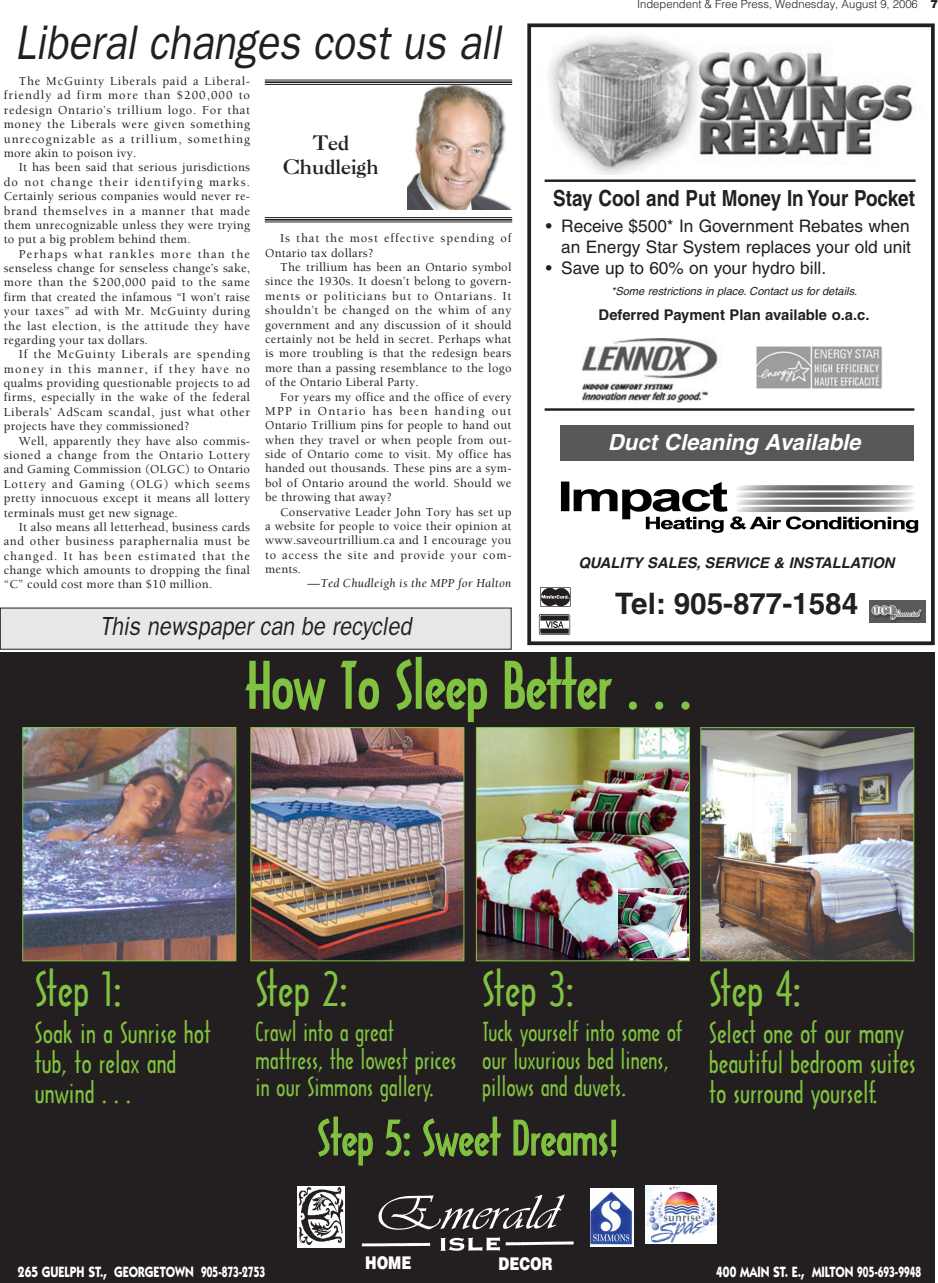
<style>
.page{position:relative;width:938px;height:1283px;background:#fff}
.page>*{position:absolute;margin:0;border:0;box-sizing:border-box;transform-origin:0 0}
.t1{font:60px "Arquitectura";color:#81c340}
.t2{font:italic 48.75px "Franklin Gothic";color:#231f20;scale:.85 1}
.t3{font:45px "Arquitectura";color:#81c340}
.t4{font:700 29.62px "Helvetica";color:#231f20}
.t5{font:27.5px/30px "Arquitectura";color:#81c340}
.t6{font:italic 26.25px "Franklin Gothic";color:#231f20;scale:.85 1}
.t7{font:25px/27.5px "Arquitectura";color:#81c340}
.t8{font:700 22.25px "Helvetica";color:#231f20;scale:.85 1}
.t9{font:italic 700 22.25px "Helvetica";color:#fff}
.t10{font:20px/24px "Caslon Three";color:#231f20;text-align:center}
.t11{font:900 17.5px "Helvetica";color:#fff;scale:.79 1}
.t12{font:17.25px/20.8px "Helvetica";color:#231f20;text-align:right}
.t13{font:700 15px "Itc Kabel";color:#fff;scale:.8 1}
.t14{font:700 14.75px "Helvetica";color:#231f20}
.t15{font:italic 700 14.75px "Helvetica";color:#231f20}
.t16{font:500 12.5px/14.4px "Berkeley";letter-spacing:.02em;color:#231f20;text-align:justify}
.t17{font:500 12.5px/14.4px "Berkeley";letter-spacing:.075em;color:#231f20}
.t18{font:italic 12.5px "Berkeley";letter-spacing:.02em;color:#231f20}
.t19{font:300 11.25px "Helvetica";color:#231f20}
.t20{font:italic 11.12px "Helvetica";color:#231f20}
.s1{font-weight:900}
</style>
<div class="page">
<div style="left:0;top:652px;width:934px;height:630px;background:#231f20"></div>
<img style="left:297px;top:1186px;width:47px;height:61px">
<img style="left:361px;top:1194px;width:213px;height:57px">
<img style="left:24px;top:729px;width:210px;height:230px">
<div style="left:22px;top:727px;width:214px;height:234px;border:1px solid #81c340"></div>
<img style="left:252px;top:729px;width:210px;height:230px">
<div style="left:250px;top:727px;width:214px;height:234px;border:1px solid #81c340"></div>
<img style="left:478px;top:729px;width:209px;height:230px">
<div style="left:476px;top:727px;width:213px;height:234px;border:1px solid #81c340"></div>
<img style="left:702px;top:729px;width:210px;height:230px">
<div style="left:700px;top:727px;width:214px;height:234px;border:1px solid #81c340"></div>
<img style="left:590px;top:1188px;width:43px;height:58px">
<img style="left:645px;top:1185px;width:71px;height:58px">
<img style="left:618px;top:889px;width:68px;height:68px">
<div style="left:527px;top:23px;width:407px;height:622px;border:4px solid #231f20"></div>
<img style="left:549px;top:36px;width:364px;height:139px">
<img style="left:583px;top:339px;width:135px;height:63px">
<img style="left:756px;top:346px;width:126px;height:43px">
<img style="left:560px;top:481px;width:359px;height:52px">
<img style="left:869px;top:600px;width:56px;height:23px">
<svg style="left:539px;top:634px;width:31px;height:1px"></svg>
<img style="left:538px;top:614px;width:33px;height:20px">
<svg style="left:540px;top:606px;width:31px;height:1px"></svg>
<img style="left:540px;top:587px;width:31px;height:19px">
<hr style="left:544px;top:179px;width:371px;height:3px;background:#231f20">
<hr style="left:544px;top:408px;width:370px;height:3px;background:#231f20">
<div style="left:560px;top:424px;width:354px;height:36px;background:#57585a"></div>
<img style="left:407px;top:85px;width:104px;height:125px">
<hr style="left:265px;top:80px;width:247px;height:1px;background:#231f20">
<hr style="left:265px;top:81px;width:247px;height:2px;background:#231f20">
<hr style="left:265px;top:84px;width:247px;height:1px;background:#231f20">
<hr style="left:265px;top:217px;width:247px;height:1px;background:#231f20">
<hr style="left:265px;top:219px;width:247px;height:2px;background:#231f20">
<hr style="left:265px;top:222px;width:247px;height:1px;background:#231f20">
<div style="left:0;top:608px;width:511px;height:41px;background:#e7e8e9"></div>
<h2 class="t2" style="left:15px;top:26px;width:581px">Liberal changes cost us all</h2>
<p class="t16" style="left:4px;top:75px;width:248px;text-indent:15px">The McGuinty Liberals paid a Liberal&shy;friendly ad firm more than $200,000 to redesign Ontario’s trillium logo. For that money the Liberals were given something unrecognizable as a trillium, something more akin to poison ivy.</p>
<p class="t16" style="left:4px;top:161px;width:248px;text-indent:15px">It has been said that serious jurisdictions do not change their identifying marks.<br>Certainly serious companies would never re&shy;brand themselves in a manner that made them unrecognizable unless they were trying to put a big problem behind them.</p>
<p class="t16" style="left:4px;top:248px;width:248px;text-indent:15px">Perhaps what rankles more than the senseless change for senseless change’s sake, more than the $200,000 paid to the same firm that created the infamous “I won’t raise your taxes” ad with Mr. McGuinty during the last election, is the attitude they have regarding your tax dollars.</p>
<p class="t16" style="left:4px;top:348px;width:248px;text-indent:15px">If the McGuinty Liberals are spending money in this manner, if they have no qualms providing questionable projects to ad firms, especially in the wake of the federal Liberals’ AdScam scandal, just what other projects have they commissioned?</p>
<p class="t16" style="left:4px;top:434px;width:248px;text-indent:15px">Well, apparently they have also commis&shy;sioned a change from the Ontario Lottery and Gaming Commission (OLGC) to Ontario Lottery and Gaming (OLG) which seems pretty innocuous except it means all lottery terminals must get new signage.</p>
<p class="t16" style="left:4px;top:521px;width:248px;text-indent:15px">It also means all letterhead, business cards and other business paraphernalia must be changed. It has been estimated that the change which amounts to dropping the final “C” could cost more than $10 million.</p>
<h3 class="t10" style="left:283px;top:133px;width:97px">Ted<br>Chudleigh</h3>
<p class="t17" style="left:265px;top:232px;width:248px;text-indent:15px">Is that the most effective spending of<br>Ontario tax dollars?</p>
<p class="t16" style="left:265px;top:261px;width:248px;text-indent:15px">The trillium has been an Ontario symbol since the 1930s. It doesn’t belong to govern&shy;ments or politicians but to Ontarians. It shouldn’t be changed on the whim of any government and any discussion of it should certainly not be held in secret. Perhaps what is more troubling is that the redesign bears more than a passing resemblance to the logo of the Ontario Liberal Party.</p>
<p class="t16" style="left:265px;top:390px;width:248px;text-indent:15px">For years my office and the office of every MPP in Ontario has been handing out Ontario Trillium pins for people to hand out when they travel or when people from out&shy;side of Ontario come to visit. My office has handed out thousands. These pins are a sym&shy;bol of Ontario around the world. Should we be throwing that away?</p>
<p class="t16" style="left:265px;top:505px;width:248px;text-indent:15px">Conservative Leader John Tory has set up a website for people to voice their opinion at www.saveourtrillium.ca and I encourage you to access the site and provide your com&shy;ments.</p>
<p class="t18" style="left:307px;top:578px;width:205px">—Ted Chudleigh is the MPP for Halton</p>
<h3 class="t6" style="left:100px;top:617px;width:372px">This newspaper can be recycled</h3>
<p class="t19" style="left:637px;top:0;width:302px">Independent &amp; Free Press, Wednesday, August 9, 2006 <span class="s1">7</span></p>
<h3 class="t8" style="left:553px;top:190px;width:427px">Stay Cool and Put Money In Your Pocket</h3>
<h3 class="t12" style="left:546px;top:217px;width:366px">• Receive $500* In Government Rebates when an Energy Star System replaces your old unit</h3>
<h3 class="t12" style="left:546px;top:259px;width:282px">• Save up to 60% on your hydro bill.</h3>
<p class="t20" style="left:611px;top:287px;width:250px">*Some restrictions in place. Contact us for details.</p>
<p class="t14" style="left:598px;top:309px;width:272px">Deferred Payment Plan available o.a.c.</p>
<h3 class="t9" style="left:608px;top:433px;width:258px">Duct Cleaning Available</h3>
<p class="t15" style="left:578px;top:557px;width:320px">QUALITY SALES, SERVICE &amp; INSTALLATION</p>
<h3 class="t4" style="left:615px;top:593px;width:245px">Tel: 905-877-1584</h3>
<h1 class="t1" style="left:246px;top:658px;width:446px">How To Sleep Better . . .</h1>
<h3 class="t3" style="left:35px;top:968px;width:88px">Step 1:</h3>
<h3 class="t5" style="left:35px;top:1020px;width:177px">Soak in a Sunrise hot tub, to relax and unwind . . .</h3>
<h3 class="t3" style="left:255px;top:968px;width:94px">Step 2:</h3>
<h3 class="t7" style="left:255px;top:1020px;width:202px">Crawl into a great mattress, the lowest prices in our Simmons gallery.</h3>
<h3 class="t3" style="left:482px;top:968px;width:93px">Step 3:</h3>
<h3 class="t7" style="left:482px;top:1020px;width:201px">Tuck yourself into some of our luxurious bed linens, pillows and duvets.</h3>
<h3 class="t3" style="left:317px;top:1117px;width:302px">Step 5: Sweet Dreams!</h3>
<h3 class="t3" style="left:709px;top:968px;width:93px">Step 4:</h3>
<h3 class="t5" style="left:709px;top:1020px;width:208px">Select one of our many beautiful bedroom suites to surround yourself.</h3>
<h3 class="t11" style="left:365px;top:1256px;width:60px">HOME</h3>
<h3 class="t11" style="left:498px;top:1257px;width:70px">DECOR</h3>
<p class="t13" style="left:18px;top:1265px;width:310px">265 GUELPH ST., GEORGETOWN 905-873-2753</p>
<p class="t13" style="left:716px;top:1266px;width:258px">400 MAIN ST. E., MILTON 905-693-9948</p>
</div>
